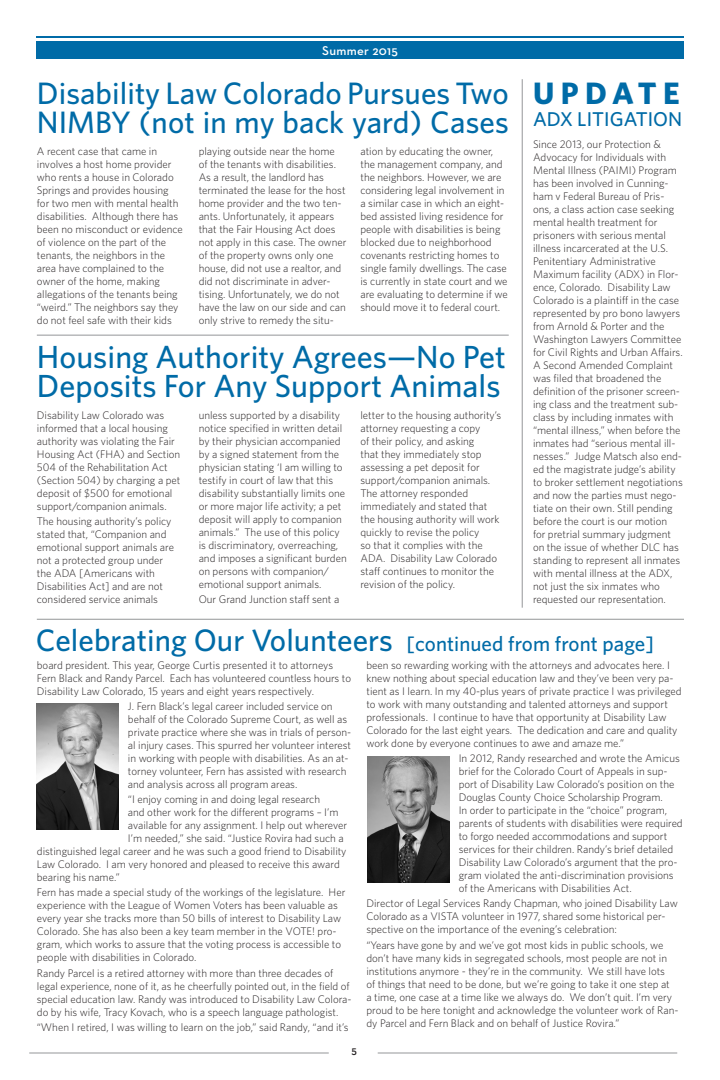
<style>
.page{position:relative;width:720px;height:1080px;background:#fff}
.page>*{position:absolute;margin:0;border:0;box-sizing:border-box;transform-origin:0 0}
.t1{font:500 32px/29px "Whitney";color:#006ba7}
.t2{font:500 31px/29px "Whitney";color:#006ba7}
.t3{font:700 31px "Whitney";letter-spacing:.21em;color:#006ba7}
.t4{font:500 20px "Whitney";color:#006ba7}
.t5{font:600 13px "Neutraface Text";letter-spacing:.02em;color:#fff}
.t6{font:300 11px/13px "Whitney";color:#231f20}
.t7{font:600 11px "Neutraface Text";color:#231f20}
.s1{font-size:21px}
</style>
<div class="page">
<hr style="left:378px;top:1052px;width:299px;height:2px;background:#949698">
<hr style="left:29px;top:1052px;width:300px;height:2px;background:#949698">
<div style="left:36px;top:41px;width:648px;height:18px;background:#006ba7"></div>
<hr style="left:36px;top:36px;width:648px;height:2px;background:#006ba7">
<img style="left:368px;top:756px;width:82px;height:127px">
<img style="left:37px;top:703px;width:82px;height:127px">
<hr style="left:522px;top:79px;width:1px;height:529px;background:#949698">
<hr style="left:37px;top:619px;width:647px;height:1px;background:#949698">
<hr style="left:37px;top:335px;width:472px;height:1px;background:#949698">
<p class="t5" style="left:322px;top:43px;width:77px">Summer 2015</p>
<h2 class="t2" style="left:37px;top:78px;width:473px">Disability Law Colorado Pursues Two<br>NIMBY (not in my back yard) Cases</h2>
<p class="t6" style="left:37px;top:144px;width:147px">A recent case that came in involves a host home provider who rents a house in Colorado<br>Springs and provides housing for two men with mental health disabilities. Although there has been no misconduct or evidence of violence on the part of the tenants, the neighbors in the area have complained to the owner of the home, making allegations of the tenants being “weird.” The neighbors say they do not feel safe with their kids</p>
<p class="t6" style="left:199px;top:145px;width:149px">playing outside near the home of the tenants with disabilities.<br>As a result, the landlord has terminated the lease for the host home provider and the two ten&shy;ants. Unfortunately, it appears that the Fair Housing Act does not apply in this case. The owner of the property owns only one house, did not use a realtor, and did not discriminate in adver&shy;tising. Unfortunately, we do not have the law on our side and can only strive to remedy the situ-</p>
<p class="t6" style="left:360px;top:145px;width:149px">ation by educating the owner, the management company, and the neighbors. However, we are considering legal involvement in a similar case in which an eight&shy;bed assisted living residence for people with disabilities is being blocked due to neighborhood covenants restricting homes to single family dwellings. The case is currently in state court and we are evaluating to determine if we should move it to federal court.</p>
<h1 class="t1" style="left:37px;top:342px;width:471px">Housing Authority Agrees—No Pet<br>Deposits For Any Support Animals</h1>
<p class="t6" style="left:37px;top:409px;width:145px">Disability Law Colorado was informed that a local housing authority was violating the Fair<br>Housing Act (FHA) and Section<br>504 of the Rehabilitation Act (Section 504) by charging a pet deposit of $500 for emotional support/companion animals.</p>
<p class="t6" style="left:37px;top:515px;width:139px">The housing authority’s policy stated that, “Companion and emotional support animals are not a protected group under the ADA [Americans with<br>Disabilities Act] and are not considered service animals</p>
<p class="t6" style="left:199px;top:409px;width:150px">unless supported by a disability notice specified in written detail by their physician accompanied by a signed statement from the physician stating ‘I am willing to testify in court of law that this disability substantially limits one or more major life activity; a pet deposit will apply to companion animals.” The use of this policy is discriminatory, overreaching, and imposes a significant burden on persons with companion/ emotional support animals.</p>
<p class="t6" style="left:199px;top:593px;width:142px">Our Grand Junction staff sent a</p>
<p class="t6" style="left:360px;top:409px;width:142px">letter to the housing authority’s attorney requesting a copy<br>of their policy, and asking<br>that they immediately stop assessing a pet deposit for support/companion animals.<br>The attorney responded immediately and stated that the housing authority will work quickly to revise the policy<br>so that it complies with the<br>ADA. Disability Law Colorado staff continues to monitor the revision of the policy.</p>
<h2 class="t3" style="left:533px;top:74px;width:148px">UPDATE</h2>
<h3 class="t4" style="left:533px;top:107px;width:151px">ADX LITIGATION</h3>
<p class="t6" style="left:533px;top:137px;width:151px">Since 2013, our Protection &amp;<br>Advocacy for Individuals with<br>Mental Illness (PAIMI) Program has been involved in Cunning&shy;ham v Federal Bureau of Pris&shy;ons, a class action case seeking mental health treatment for prisoners with serious mental illness incarcerated at the U.S.<br>Penitentiary Administrative<br>Maximum facility (ADX) in Flor&shy;ence, Colorado. Disability Law<br>Colorado is a plaintiff in the case represented by pro bono lawyers from Arnold &amp; Porter and the<br>Washington Lawyers Committee for Civil Rights and Urban Affairs.<br>A Second Amended Complaint was filed that broadened the definition of the prisoner screen&shy;ing class and the treatment sub&shy;class by including inmates with “mental illness,” when before the inmates had “serious mental ill&shy;nesses.” Judge Matsch also end&shy;ed the magistrate judge’s ability to broker settlement negotiations and now the parties must nego&shy;tiate on their own. Still pending before the court is our motion<br>for pretrial summary judgment on the issue of whether DLC has standing to represent all inmates with mental illness at the ADX, not just the six inmates who requested our representation.</p>
<h2 class="t2" style="left:36px;top:625px;width:620px">Celebrating Our Volunteers <span class="s1">[continued from front page]</span></h2>
<p class="t6" style="left:37px;top:658px;width:316px">board president. This year, George Curtis presented it to attorneys<br>Fern Black and Randy Parcel. Each has volunteered countless hours to<br>Disability Law Colorado, 15 years and eight years respectively.</p>
<p class="t6" style="left:128px;top:700px;width:225px">J. Fern Black’s legal career included service on behalf of the Colorado Supreme Court, as well as private practice where she was in trials of person&shy;al injury cases. This spurred her volunteer interest in working with people with disabilities. As an at&shy;torney volunteer, Fern has assisted with research and analysis across all program areas.</p>
<p class="t6" style="left:128px;top:793px;width:194px">“I enjoy coming in and doing legal research</p>
<p class="t6" style="left:128px;top:806px;width:212px">and other work for the different programs – I’m</p>
<p class="t6" style="left:128px;top:819px;width:221px">available for any assignment. I help out wherever</p>
<p class="t6" style="left:128px;top:832px;width:217px">I’m needed,” she said. “Justice Rovira had such a</p>
<p class="t6" style="left:37px;top:845px;width:311px">distinguished legal career and he was such a good friend to Disability</p>
<p class="t6" style="left:37px;top:858px;width:304px">Law Colorado. I am very honored and pleased to receive this award</p>
<p class="t6" style="left:37px;top:871px;width:84px">bearing his name.”</p>
<p class="t6" style="left:37px;top:886px;width:310px">Fern has made a special study of the workings of the legislature. Her experience with the League of Women Voters has been valuable as every year she tracks more than 50 bills of interest to Disability Law Colorado. She has also been a key team member in the VOTE! pro&shy;gram, which works to assure that the voting process is accessible to people with disabilities in Colorado.</p>
<p class="t6" style="left:37px;top:966px;width:316px">Randy Parcel is a retired attorney with more than three decades of legal experience, none of it, as he cheerfully pointed out, in the field of special education law. Randy was introduced to Disability Law Colora&shy;do by his wife, Tracy Kovach, who is a speech language pathologist.</p>
<p class="t6" style="left:37px;top:1020px;width:313px">“When I retired, I was willing to learn on the job,” said Randy, “and it’s</p>
<p class="t7" style="left:351px;top:1043px;width:7px">5</p>
<p class="t6" style="left:366px;top:659px;width:317px">been so rewarding working with the attorneys and advocates here. I knew nothing about special education law and they’ve been very pa&shy;tient as I learn. In my 40-plus years of private practice I was privileged to work with many outstanding and talented attorneys and support professionals. I continue to have that opportunity at Disability Law Colorado for the last eight years. The dedication and care and quality work done by everyone continues to awe and amaze me.”</p>
<p class="t6" style="left:459px;top:752px;width:226px">In 2012, Randy researched and wrote the Amicus brief for the Colorado Court of Appeals in sup&shy;port of Disability Law Colorado’s position on the Douglas County Choice Scholarship Program.<br>In order to participate in the “choice” program, parents of students with disabilities were required to forgo needed accommodations and support services for their children. Randy’s brief detailed Disability Law Colorado’s argument that the pro&shy;gram violated the anti-discrimination provisions of the Americans with Disabilities Act.</p>
<p class="t6" style="left:366px;top:897px;width:313px">Director of Legal Services Randy Chapman, who joined Disability Law<br>Colorado as a VISTA volunteer in 1977, shared some historical per&shy;spective on the importance of the evening’s celebration:</p>
<p class="t6" style="left:366px;top:938px;width:314px">“Years have gone by and we’ve got most kids in public schools, we don’t have many kids in segregated schools, most people are not in institutions anymore - they’re in the community. We still have lots<br>of things that need to be done, but we’re going to take it one step at<br>a time, one case at a time like we always do. We don’t quit. I’m very proud to be here tonight and acknowledge the volunteer work of Ran&shy;dy Parcel and Fern Black and on behalf of Justice Rovira.”</p>
</div>
